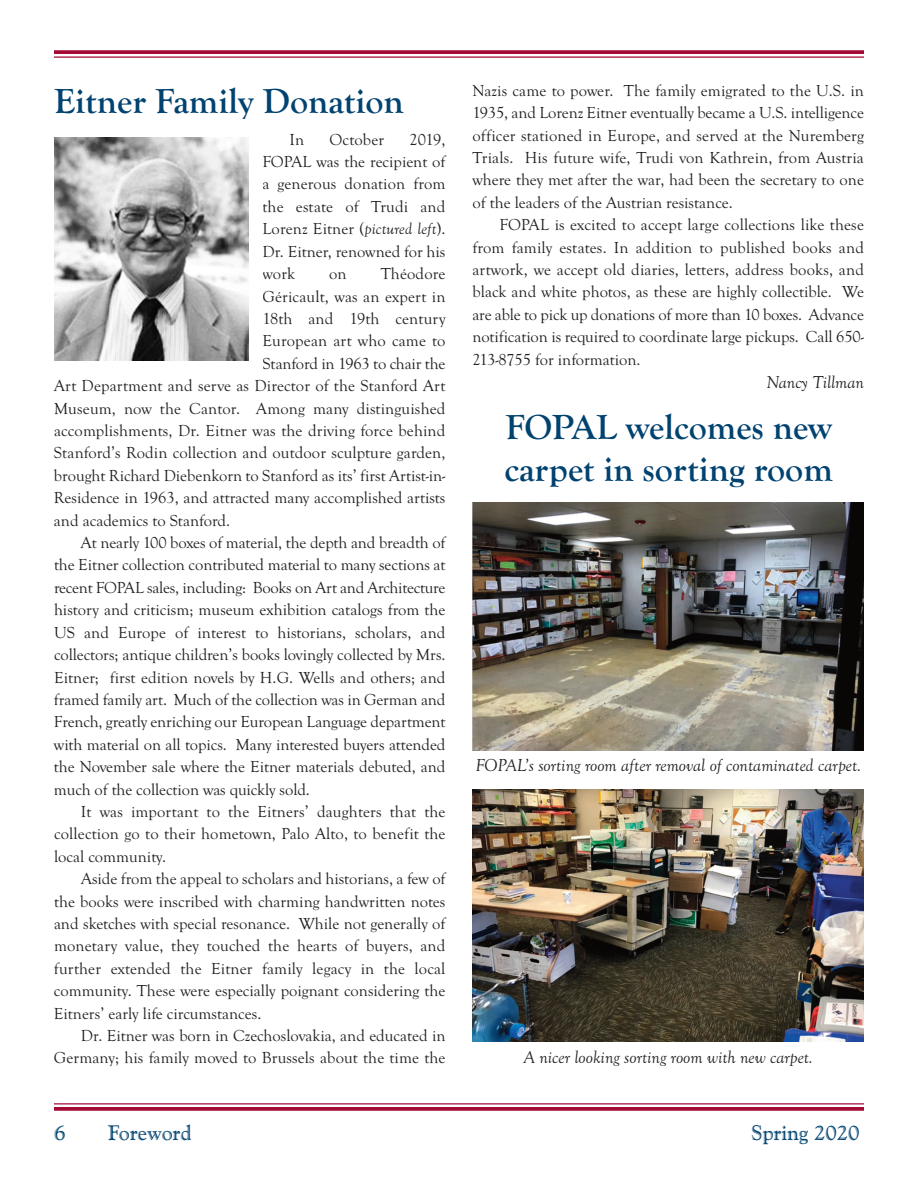
<style>
.page{position:relative;width:918px;height:1188px;background:#fff}
.page>*{position:absolute;margin:0;border:0;box-sizing:border-box;transform-origin:0 0}
.t1{font:700 36px/42px "Goudy Old Style T";color:#004270}
.t2{font:21px "Goudy Handtooled BT";color:#004270}
.t3{font:italic 18px "Goudy Old Style T";color:#231f20}
.t4{font:16.5px/22.4px "Goudy Old Style T";color:#231f20;text-align:justify}
.s1{font-style:italic}
</style>
<div class="page">
<hr style="left:54px;top:1103px;width:810px;height:2px;background:#a30a34">
<svg style="left:54px;top:1107px;width:810px;height:4px;background:#a81940"></svg>
<svg style="left:54px;top:50px;width:810px;height:4px;background:#a81940"></svg>
<hr style="left:54px;top:56px;width:810px;height:2px;background:#a30a34">
<img style="left:472px;top:503px;width:392px;height:247px">
<img style="left:472px;top:789px;width:392px;height:253px">
<img style="left:54px;top:137px;width:195px;height:224px">
<h1 class="t1" style="left:54px;top:80px;width:351px">Eitner Family Donation</h1>
<p class="t4" style="left:290px;top:128px;width:16px">In</p>
<p class="t4" style="left:330px;top:128px;width:56px">October</p>
<p class="t4" style="left:263px;top:128px;width:184px;text-indent:147px">2019, FOPAL was the recipient of a generous donation from the estate of Trudi and Lorenz Eitner (<span class="s1">pictured left</span>).<br>Dr. Eitner, renowned for his work</p>
<p class="t4" style="left:329px;top:262px;width:19px">on</p>
<p class="t4" style="left:381px;top:262px;width:66px">Théodore</p>
<p class="t4" style="left:263px;top:285px;width:184px">Géricault, was an expert in</p>
<p class="t4" style="left:263px;top:307px;width:184px">18th and 19th century</p>
<p class="t4" style="left:263px;top:329px;width:184px">European art who came to</p>
<p class="t4" style="left:263px;top:352px;width:184px">Stanford in 1963 to chair the</p>
<p class="t4" style="left:54px;top:374px;width:393px">Art Department and serve as Director of the Stanford Art</p>
<p class="t4" style="left:54px;top:397px;width:393px">Museum, now the Cantor. Among many distinguished</p>
<p class="t4" style="left:54px;top:419px;width:393px">accomplishments, Dr. Eitner was the driving force behind</p>
<p class="t4" style="left:54px;top:442px;width:393px">Stanford’s Rodin collection and outdoor sculpture garden,</p>
<p class="t4" style="left:54px;top:464px;width:393px">brought Richard Diebenkorn to Stanford as its’ first Artist-in-</p>
<p class="t4" style="left:54px;top:486px;width:393px">Residence in 1963, and attracted many accomplished artists</p>
<p class="t4" style="left:54px;top:509px;width:178px">and academics to Stanford.</p>
<p class="t4" style="left:81px;top:531px;width:366px">At nearly 100 boxes of material, the depth and breadth of</p>
<p class="t4" style="left:54px;top:554px;width:393px">the Eitner collection contributed material to many sections at</p>
<p class="t4" style="left:54px;top:576px;width:393px">recent FOPAL sales, including: Books on Art and Architecture</p>
<p class="t4" style="left:54px;top:598px;width:393px">history and criticism; museum exhibition catalogs from the</p>
<p class="t4" style="left:54px;top:621px;width:393px">US and Europe of interest to historians, scholars, and</p>
<p class="t4" style="left:54px;top:643px;width:393px">collectors; antique children’s books lovingly collected by Mrs.</p>
<p class="t4" style="left:54px;top:666px;width:393px">Eitner; first edition novels by H.G. Wells and others; and</p>
<p class="t4" style="left:54px;top:688px;width:393px">framed family art. Much of the collection was in German and</p>
<p class="t4" style="left:54px;top:710px;width:393px">French, greatly enriching our European Language department</p>
<p class="t4" style="left:54px;top:733px;width:393px">with material on all topics. Many interested buyers attended</p>
<p class="t4" style="left:54px;top:755px;width:393px">the November sale where the Eitner materials debuted, and</p>
<p class="t4" style="left:54px;top:778px;width:257px">much of the collection was quickly sold.</p>
<p class="t4" style="left:81px;top:800px;width:366px">It was important to the Eitners’ daughters that the</p>
<p class="t4" style="left:54px;top:823px;width:393px">collection go to their hometown, Palo Alto, to benefit the</p>
<p class="t4" style="left:54px;top:845px;width:114px">local community.</p>
<p class="t4" style="left:81px;top:867px;width:366px">Aside from the appeal to scholars and historians, a few of</p>
<p class="t4" style="left:54px;top:890px;width:393px">the books were inscribed with charming handwritten notes</p>
<p class="t4" style="left:54px;top:912px;width:393px">and sketches with special resonance. While not generally of</p>
<p class="t4" style="left:54px;top:935px;width:393px">monetary value, they touched the hearts of buyers, and</p>
<p class="t4" style="left:54px;top:957px;width:393px">further extended the Eitner family legacy in the local</p>
<p class="t4" style="left:54px;top:979px;width:393px">community. These were especially poignant considering the</p>
<p class="t4" style="left:54px;top:1002px;width:209px">Eitners’ early life circumstances.</p>
<p class="t4" style="left:81px;top:1024px;width:366px">Dr. Eitner was born in Czechoslovakia, and educated in</p>
<p class="t4" style="left:54px;top:1047px;width:393px">Germany; his family moved to Brussels about the time the</p>
<p class="t4" style="left:472px;top:79px;width:393px">Nazis came to power. The family emigrated to the U.S. in 1935, and Lorenz Eitner eventually became a U.S. intelligence officer stationed in Europe, and served at the Nuremberg Trials. His future wife, Trudi von Kathrein, from Austria where they met after the war, had been the secretary to one of the leaders of the Austrian resistance.</p>
<p class="t4" style="left:472px;top:213px;width:393px;text-indent:27px">FOPAL is excited to accept large collections like these from family estates. In addition to published books and artwork, we accept old diaries, letters, address books, and black and white photos, as these are highly collectible. We are able to pick up donations of more than 10 boxes. Advance notification is required to coordinate large pickups. Call 650- 213-8755 for information.</p>
<p class="t3" style="left:766px;top:372px;width:99px">Nancy Tillman</p>
<h1 class="t1" style="left:504px;top:406px;width:330px">FOPAL welcomes new carpet in sorting room</h1>
<p class="t3" style="left:475px;top:754px;width:387px">FOPAL’s sorting room after removal of contaminated carpet.</p>
<p class="t3" style="left:523px;top:1047px;width:291px">A nicer looking sorting room with new carpet.</p>
<p class="t2" style="left:54px;top:1124px;width:13px">6</p>
<p class="t2" style="left:108px;top:1124px;width:85px">Foreword</p>
<p class="t2" style="left:751px;top:1124px;width:110px">Spring 2020</p>
</div>
